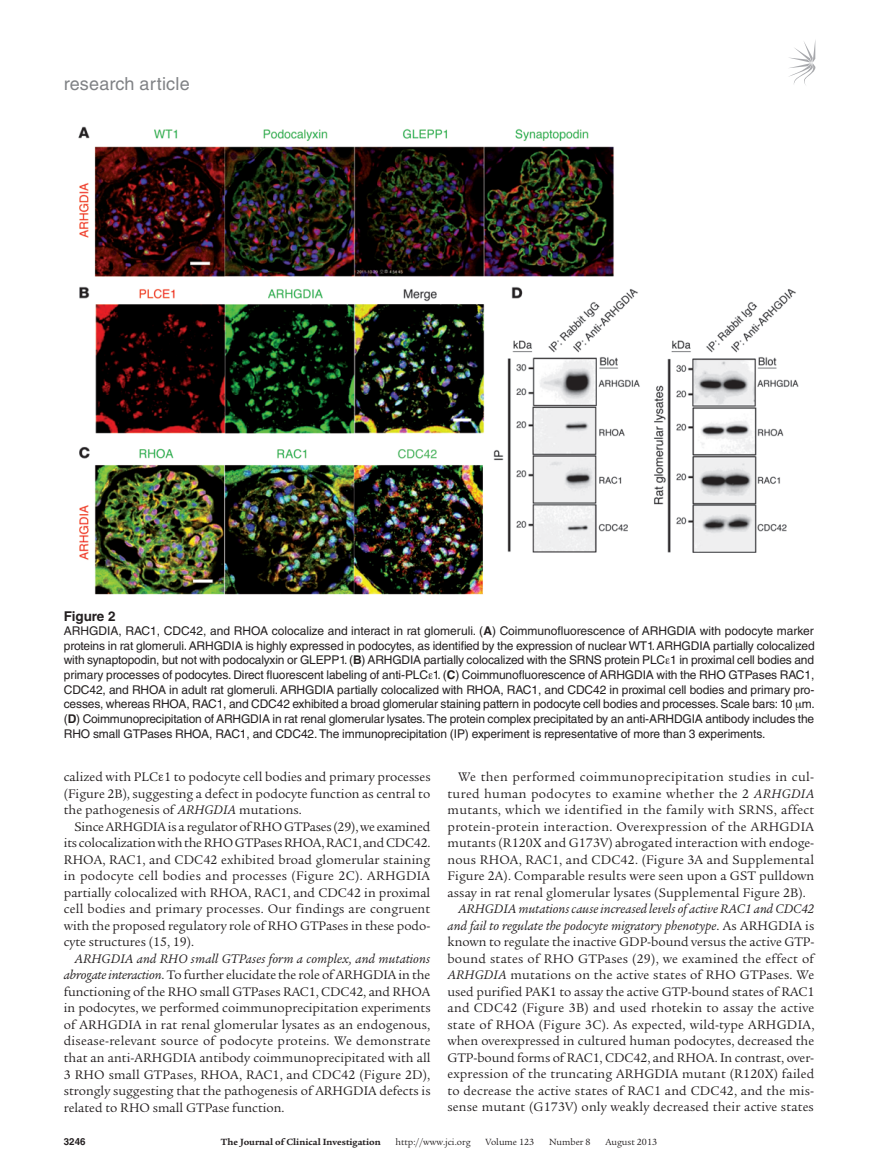
<style>
.page{position:relative;width:878px;height:1175px;background:#fff}
.page>*{position:absolute;margin:0;border:0;box-sizing:border-box;transform-origin:0 0}
.t1{font:18px "Helvetica LT Std";letter-spacing:.01em;color:#808285}
.t2{font:13.5px/16.5px "Legacy Serif Std";letter-spacing:.005em;color:#231f20;text-align:justify}
.t3{font:700 13.5px "Helvetica LT Std";color:#231f20}
.t4{font:12px/14.7px "Helvetica LT Std";letter-spacing:-.01em;color:#231f20;text-align:justify}
.t5{font:9.75px "Legacy Serif Std";color:#231f20}
.t6{font:700 9.75px "Legacy Serif Std";color:#231f20}
.t7{font:700 9.75px "Helvetica LT Std";color:#231f20}
.s1{font-weight:700}
.s2{font-style:italic}
</style>
<div class="page">
<svg style="left:789px;top:42px;width:26px;height:43px"></svg>
<img style="left:78px;top:126px;width:721px;height:469px">
<h1 class="t1" style="left:64px;top:73px;width:127px">research article</h1>
<p class="t3" style="left:64px;top:607px;width:53px">Figure 2</p>
<p class="t4" style="left:64px;top:623px;width:752px">ARHGDIA, RAC1, CDC42, and RHOA colocalize and interact in rat glomeruli. (<span class="s1">A</span>) Coimmunofluorescence of ARHGDIA with podocyte marker proteins in rat glomeruli. ARHGDIA is highly expressed in podocytes, as identified by the expression of nuclear WT1. ARHGDIA partially colocalized with synaptopodin, but not with podocalyxin or GLEPP1. (<span class="s1">B</span>) ARHGDIA partially colocalized with the SRNS protein PLC 1 in proximal cell bodies and primary processes of podocytes. Direct fluorescent labeling of anti-PLC 1. (<span class="s1">C</span>) Coimmunofluorescence of ARHGDIA with the RHO GTPases RAC1, CDC42, and RHOA in adult rat glomeruli. ARHGDIA partially colocalized with RHOA, RAC1, and CDC42 in proximal cell bodies and primary pro&shy;cesses, whereas RHOA, RAC1, and CDC42 exhibited a broad glomerular staining pattern in podocyte cell bodies and processes. Scale bars: 10 m. (<span class="s1">D</span>) Coimmunoprecipitation of ARHGDIA in rat renal glomerular lysates. The protein complex precipitated by an anti-ARHDGIA antibody includes the RHO small GTPases RHOA, RAC1, and CDC42. The immunoprecipitation (IP) experiment is representative of more than 3 experiments.</p>
<p class="t2" style="left:64px;top:769px;width:368px">calized with PLC 1 to podocyte cell bodies and primary processes (Figure 2B), suggesting a defect in podocyte function as central to the pathogenesis of <span class="s2">ARHGDIA</span> mutations.</p>
<p class="t2" style="left:64px;top:818px;width:368px;text-indent:11px">Since ARHGDIA is a regulator of RHO GTPases (29), we examined its colocalization with the RHO GTPases RHOA, RAC1, and CDC42.<br>RHOA, RAC1, and CDC42 exhibited broad glomerular staining in podocyte cell bodies and processes (Figure 2C). ARHGDIA partially colocalized with RHOA, RAC1, and CDC42 in proximal cell bodies and primary processes. Our findings are congruent with the proposed regulatory role of RHO GTPases in these podo&shy;cyte structures (15, 19).</p>
<p class="t2" style="left:64px;top:950px;width:368px;text-indent:11px"><span class="s2">ARHGDIA and RHO small GTPases form a complex, and mutations abrogate interaction</span>. To further elucidate the role of ARHGDIA in the functioning of the RHO small GTPases RAC1, CDC42, and RHOA in podocytes, we performed coimmunoprecipitation experiments of ARHGDIA in rat renal glomerular lysates as an endogenous, disease-relevant source of podocyte proteins. We demonstrate that an anti-ARHGDIA antibody coimmunoprecipitated with all 3 RHO small GTPases, RHOA, RAC1, and CDC42 (Figure 2D), strongly suggesting that the pathogenesis of ARHGDIA defects is related to RHO small GTPase function.</p>
<p class="t2" style="left:447px;top:769px;width:368px;text-indent:11px">We then performed coimmunoprecipitation studies in cul&shy;tured human podocytes to examine whether the 2 <span class="s2">ARHGDIA </span>mutants, which we identified in the family with SRNS, affect protein-protein interaction. Overexpression of the ARHGDIA mutants (R120X and G173V) abrogated interaction with endoge&shy;nous RHOA, RAC1, and CDC42. (Figure 3A and Supplemental Figure 2A). Comparable results were seen upon a GST pulldown assay in rat renal glomerular lysates (Supplemental Figure 2B).</p>
<p class="t2" style="left:447px;top:901px;width:368px;text-indent:11px"><span class="s2">ARHGDIA mutations cause increased levels of active RAC1 and CDC42 and fail to regulate the podocyte migratory phenotype</span>. As ARHGDIA is known to regulate the inactive GDP-bound versus the active GTP&shy;bound states of RHO GTPases (29), we examined the effect of <span class="s2">ARHGDIA</span> mutations on the active states of RHO GTPases. We used purified PAK1 to assay the active GTP-bound states of RAC1 and CDC42 (Figure 3B) and used rhotekin to assay the active state of RHOA (Figure 3C). As expected, wild-type ARHGDIA, when overexpressed in cultured human podocytes, decreased the GTP-bound forms of RAC1, CDC42, and RHOA. In contrast, over&shy;expression of the truncating ARHGDIA mutant (R120X) failed to decrease the active states of RAC1 and CDC42, and the mis&shy;sense mutant (G173V) only weakly decreased their active states</p>
<p class="t7" style="left:64px;top:1135px;width:23px">3246</p>
<p class="t6" style="left:221px;top:1135px;width:161px">The Journal of Clinical Investigation</p>
<p class="t5" style="left:395px;top:1136px;width:77px">http://www.jci.org</p>
<p class="t5" style="left:485px;top:1136px;width:50px">Volume 123</p>
<p class="t5" style="left:549px;top:1136px;width:43px">Number 8</p>
<p class="t5" style="left:605px;top:1136px;width:53px">August 2013</p>
</div>
